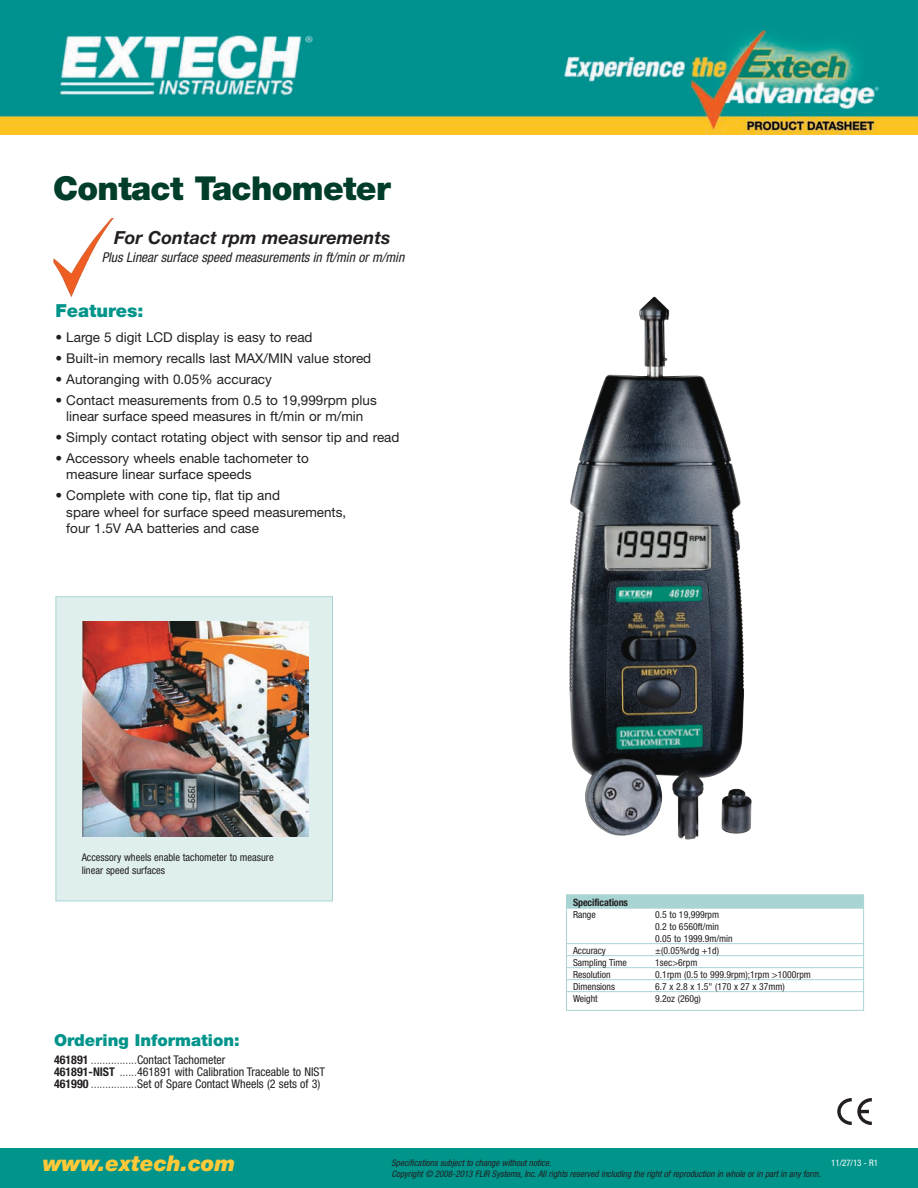
<style>
.page{position:relative;width:918px;height:1188px;background:#fff}
.page>*{position:absolute;margin:0;border:0;box-sizing:border-box;transform-origin:0 0}
.t1{font:900 33px "Helvetica Neue LT";letter-spacing:-.02em;color:#003d2a}
.t2{font:italic 900 21.75px "Helvetica Neue LT";color:#ffc938}
.t3{font:italic 700 18px "Helvetica Neue LT";color:#231f20}
.t4{font:900 18px "Helvetica Neue LT";color:#00948b}
.t5{font:900 16.5px "Helvetica Neue LT";color:#00948b}
.t6{font:13.5px/16.2px "Helvetica Neue LT";color:#231f20}
.t7{font:italic condensed 13.5px "Helvetica Neue LT";color:#231f20}
.t8{font:condensed 12px/12px "Helvetica Neue LT";color:#231f20}
.t9{font:condensed 10.5px/12.6px "Helvetica Neue LT";color:#231f20}
.t10{font:700 condensed 10.2px "Helvetica Neue LT";letter-spacing:-.015em;color:#231f20}
.t11{font:condensed 9.75px/12px "Helvetica Neue LT";color:#231f20}
.t12{font:italic condensed 9px "Helvetica Neue LT";color:#231f20}
.t13{font:condensed 9px "Helvetica Neue LT";letter-spacing:-.01em;color:#fff}
.s1{font-weight:700}
.s2{font-weight:300}
</style>
<div class="page">
<div style="left:0;top:1148px;width:918px;height:40px;background:#00948b"></div>
<img style="left:53px;top:217px;width:61px;height:81px">
<svg style="left:837px;top:1098px;width:35px;height:27px"></svg>
<div style="left:566px;top:894px;width:298px;height:117px;border:1px solid #a8d4d3"></div>
<div style="left:567px;top:895px;width:296px;height:14px;background:#a8d4d3"></div>
<hr style="left:567px;top:943px;width:296px;height:1px;background:#a8d4d3">
<hr style="left:567px;top:955px;width:296px;height:1px;background:#a8d4d3">
<hr style="left:567px;top:967px;width:296px;height:1px;background:#a8d4d3">
<hr style="left:567px;top:979px;width:296px;height:1px;background:#a8d4d3">
<hr style="left:567px;top:991px;width:296px;height:1px;background:#a8d4d3">
<svg style="left:570px;top:296px;width:171px;height:248px"></svg>
<img style="left:569px;top:544px;width:183px;height:296px">
<img style="left:0;top:0;width:918px;height:135px">
<div style="left:56px;top:597px;width:276px;height:304px;background:#dfefee"></div>
<div style="left:56px;top:596px;width:277px;height:305px;border:1px solid #a8d4d3"></div>
<img style="left:83px;top:621px;width:225px;height:215px">
<h1 class="t1" style="left:53px;top:176px;width:339px">Contact Tachometer</h1>
<h3 class="t3" style="left:114px;top:231px;width:278px">For Contact rpm measurements</h3>
<p class="t7" style="left:102px;top:252px;width:304px">Plus Linear surface speed measurements in ft/min or m/min</p>
<h3 class="t4" style="left:56px;top:304px;width:90px">Features:</h3>
<p class="t6" style="left:56px;top:330px;width:259px">• Large 5 digit LCD display is easy to read</p>
<p class="t6" style="left:56px;top:351px;width:317px">• Built-in memory recalls last MAX/MIN value stored</p>
<p class="t6" style="left:56px;top:372px;width:218px">• Autoranging with 0.05% accuracy</p>
<p class="t6" style="left:56px;top:393px;width:323px;text-align:center">• Contact measurements from 0.5 to 19,999rpm plus linear surface speed measures in ft/min or m/min</p>
<p class="t6" style="left:56px;top:431px;width:346px">• Simply contact rotating object with sensor tip and read</p>
<p class="t6" style="left:66px;top:452px;width:244px;text-indent:-11px">• Accessory wheels enable tachometer to measure linear surface speeds</p>
<p class="t6" style="left:66px;top:489px;width:282px;text-indent:-11px">• Complete with cone tip, flat tip and<br>spare wheel for surface speed measurements, four 1.5V AA batteries and case</p>
<p class="t9" style="left:82px;top:852px;width:194px">Accessory wheels enable tachometer to measure linear speed surfaces</p>
<p class="t5" style="left:54px;top:1034px;width:187px">Ordering Information:</p>
<p class="t8" style="left:54px;top:1055px;width:273px"><span class="s1">461891</span> <span class="s2">................</span>Contact Tachometer<br><span class="s1">461891-NIST</span> <span class="s2">......</span>461891 with Calibration Traceable to NIST<br><span class="s1">461990</span> <span class="s2">................</span>Set of Spare Contact Wheels (2 sets of 3)</p>
<h2 class="t2" style="left:43px;top:1156px;width:194px">www.extech.com</h2>
<p class="t10" style="left:573px;top:898px;width:57px">Specifications</p>
<p class="t11" style="left:573px;top:909px;width:24px">Range</p>
<p class="t11" style="left:655px;top:909px;width:79px">0.5 to 19,999rpm<br>0.2 to 6560ft/min<br>0.05 to 1999.9m/min</p>
<p class="t11" style="left:573px;top:945px;width:34px">Accuracy</p>
<p class="t11" style="left:655px;top:945px;width:65px">±(0.05%rdg +1d)</p>
<p class="t11" style="left:573px;top:957px;width:55px">Sampling Time</p>
<p class="t11" style="left:655px;top:957px;width:44px">1sec&gt;6rpm</p>
<p class="t11" style="left:573px;top:969px;width:39px">Resolution</p>
<p class="t11" style="left:655px;top:969px;width:157px">0.1rpm (0.5 to 999.9rpm);1rpm &gt;1000rpm</p>
<p class="t11" style="left:573px;top:981px;width:44px">Dimensions</p>
<p class="t11" style="left:655px;top:981px;width:131px">6.7 x 2.8 x 1.5" (170 x 27 x 37mm)</p>
<p class="t11" style="left:573px;top:993px;width:26px">Weight</p>
<p class="t11" style="left:655px;top:993px;width:47px">9.2oz (260g)</p>
<p class="t12" style="left:391px;top:1160px;width:161px">Specifications subject to change without notice.</p>
<p class="t12" style="left:391px;top:1171px;width:431px">Copyright © 2008-2013 FLIR Systems, Inc. All rights reserved including the right of reproduction in whole or in part in any form.</p>
<p class="t13" style="left:831px;top:1160px;width:48px">11/27/13 - R1</p>
</div>
